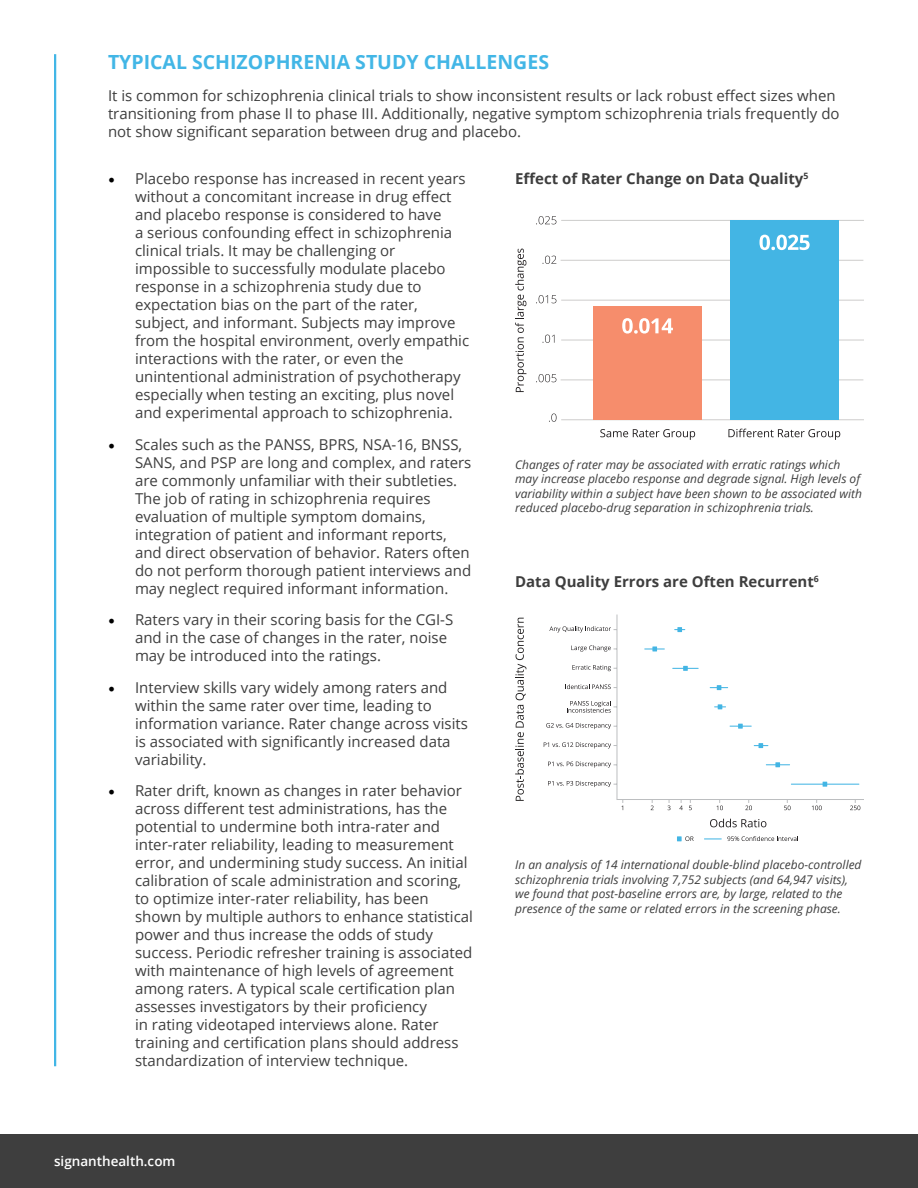
<style>
.page{position:relative;width:918px;height:1188px;background:#fff}
.page>*{position:absolute;margin:0;border:0;box-sizing:border-box;transform-origin:0 0}
.t1{font:700 19.5px "Open Sans";color:#42b6e6}
.t2{font:15px/18px "Open Sans";color:#3e3e3e}
.t3{font:700 15px "Open Sans";color:#3e3e3e}
.t4{font:600 13.5px "Open Sans";color:#fff}
.t5{font:italic 12px/14.4px "Open Sans";color:#3e3e3e}
.s1{font-family:"Minion Pro";font-size:18px;color:#000}
</style>
<div class="page">
<div style="left:0;top:1134px;width:918px;height:54px;background:#3e3e3e"></div>
<hr style="left:54px;top:54px;width:2px;height:1012px;background:#42b6e6">
<hr style="left:561px;top:220px;width:303px;height:1px;background:#cdcccb">
<hr style="left:561px;top:260px;width:302px;height:1px;background:#cdcccb">
<hr style="left:561px;top:300px;width:303px;height:1px;background:#cdcccb">
<hr style="left:561px;top:340px;width:303px;height:1px;background:#cdcccb">
<hr style="left:561px;top:380px;width:302px;height:1px;background:#cdcccb">
<hr style="left:561px;top:420px;width:303px;height:1px;background:#cdcccb">
<svg style="left:728px;top:429px;width:112px;height:11px"></svg>
<div style="left:593px;top:306px;width:109px;height:114px;background:#f68d6c"></div>
<div style="left:730px;top:221px;width:108px;height:199px;background:#43b5e4"></div>
<svg style="left:600px;top:429px;width:95px;height:11px"></svg>
<svg style="left:622px;top:318px;width:51px;height:16px"></svg>
<svg style="left:760px;top:235px;width:50px;height:15px"></svg>
<svg style="left:536px;top:216px;width:20px;height:8px"></svg>
<svg style="left:543px;top:256px;width:13px;height:8px"></svg>
<svg style="left:536px;top:295px;width:20px;height:8px"></svg>
<svg style="left:543px;top:335px;width:11px;height:8px"></svg>
<svg style="left:536px;top:374px;width:20px;height:8px"></svg>
<svg style="left:549px;top:414px;width:8px;height:8px"></svg>
<svg style="left:515px;top:249px;width:11px;height:143px"></svg>
<svg style="left:710px;top:819px;width:56px;height:8px"></svg>
<svg style="left:515px;top:618px;width:11px;height:183px"></svg>
<svg style="left:549px;top:626px;width:62px;height:7px"></svg>
<svg style="left:571px;top:645px;width:40px;height:7px"></svg>
<svg style="left:572px;top:665px;width:39px;height:6px"></svg>
<svg style="left:565px;top:684px;width:46px;height:5px"></svg>
<svg style="left:546px;top:723px;width:65px;height:6px"></svg>
<svg style="left:544px;top:742px;width:67px;height:6px"></svg>
<svg style="left:548px;top:761px;width:63px;height:7px"></svg>
<svg style="left:548px;top:781px;width:63px;height:6px"></svg>
<svg style="left:679px;top:806px;width:4px;height:4px"></svg>
<svg style="left:717px;top:806px;width:6px;height:4px"></svg>
<svg style="left:745px;top:806px;width:7px;height:4px"></svg>
<svg style="left:784px;top:806px;width:7px;height:4px"></svg>
<svg style="left:812px;top:806px;width:10px;height:4px"></svg>
<svg style="left:850px;top:806px;width:10px;height:4px"></svg>
<svg style="left:567px;top:701px;width:44px;height:12px"></svg>
<svg style="left:677px;top:836px;width:17px;height:5px"></svg>
<svg style="left:704px;top:836px;width:94px;height:5px"></svg>
<svg style="left:613px;top:614px;width:251px;height:189px"></svg>
<h1 class="t1" style="left:108px;top:48px;width:443px">TYPICAL SCHIZOPHRENIA STUDY CHALLENGES</h1>
<p class="t2" style="left:108px;top:86px;width:733px">It is common for schizophrenia clinical trials to show inconsistent results or lack robust effect sizes when transitioning from phase II to phase III. Additionally, negative symptom schizophrenia trials frequently do not show significant separation between drug and placebo.</p>
<p class="t3" style="left:515px;top:168px;width:295px">Effect of Rater Change on Data Quality<sup>5</sup></p>
<p class="t2" style="left:135px;top:169px;width:336px;text-indent:-27px"><span class="s1">•</span> Placebo response has increased in recent years without a concomitant increase in drug effect and placebo response is considered to have<br>a serious confounding effect in schizophrenia clinical trials. It may be challenging or impossible to successfully modulate placebo response in a schizophrenia study due to expectation bias on the part of the rater, subject, and informant. Subjects may improve from the hospital environment, overly empathic interactions with the rater, or even the unintentional administration of psychotherapy especially when testing an exciting, plus novel and experimental approach to schizophrenia.</p>
<p class="t2" style="left:135px;top:435px;width:338px;text-indent:-27px"><span class="s1">•</span> Scales such as the PANSS, BPRS, NSA-16, BNSS, SANS, and PSP are long and complex, and raters are commonly unfamiliar with their subtleties.<br>The job of rating in schizophrenia requires evaluation of multiple symptom domains, integration of patient and informant reports, and direct observation of behavior. Raters often do not perform thorough patient interviews and may neglect required informant information.</p>
<p class="t2" style="left:135px;top:610px;width:320px;text-indent:-27px"><span class="s1">•</span> Raters vary in their scoring basis for the CGI-S and in the case of changes in the rater, noise may be introduced into the ratings.</p>
<p class="t2" style="left:135px;top:678px;width:334px;text-indent:-27px"><span class="s1">•</span> Interview skills vary widely among raters and within the same rater over time, leading to information variance. Rater change across visits is associated with significantly increased data variability.</p>
<p class="t2" style="left:135px;top:781px;width:339px;text-indent:-27px"><span class="s1">•</span> Rater drift, known as changes in rater behavior across different test administrations, has the potential to undermine both intra-rater and inter-rater reliability, leading to measurement error, and undermining study success. An initial calibration of scale administration and scoring, to optimize inter-rater reliability, has been shown by multiple authors to enhance statistical power and thus increase the odds of study success. Periodic refresher training is associated with maintenance of high levels of agreement among raters. A typical scale certification plan assesses investigators by their proficiency<br>in rating videotaped interviews alone. Rater training and certification plans should address standardization of interview technique.</p>
<p class="t5" style="left:515px;top:457px;width:348px">Changes of rater may be associated with erratic ratings which may increase placebo response and degrade signal. High levels of variability within a subject have been shown to be associated with reduced placebo-drug separation in schizophrenia trials.</p>
<p class="t3" style="left:515px;top:571px;width:305px">Data Quality Errors are Often Recurrent<sup>6</sup></p>
<p class="t5" style="left:515px;top:858px;width:348px">In an analysis of 14 international double-blind placebo-controlled schizophrenia trials involving 7,752 subjects (and 64,947 visits), we found that post-baseline errors are, by large, related to the presence of the same or related errors in the screening phase.</p>
<p class="t4" style="left:54px;top:1152px;width:123px">signanthealth.com</p>
</div>
